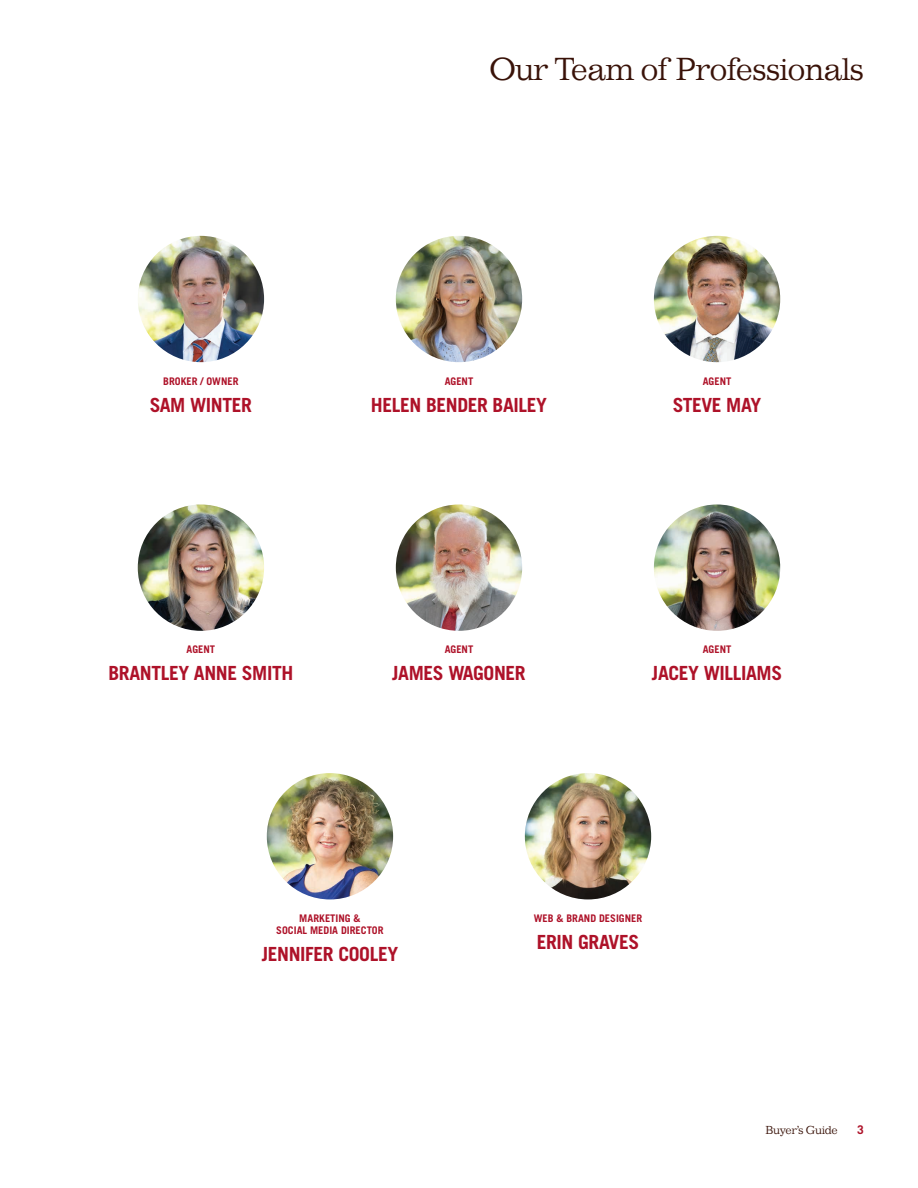
<style>
.page{position:relative;width:918px;height:1188px;background:#fff}
.page>*{position:absolute;margin:0;border:0;box-sizing:border-box;transform-origin:0 0}
.t1{font:33px "Impressum T Ligh";letter-spacing:-.03em;color:#391208}
.t2{font:700 19.5px "Trade Gothic LT Std";letter-spacing:-.02em;color:#ae1229}
.t3{font:12px "Impressum T Ligh";letter-spacing:-.025em;color:#391208}
.t4{font:700 12px "Trade Gothic LT Std";color:#ae1229}
.t5{font:700 10.5px/12px "Trade Gothic LT Std";color:#ae1229;text-align:center}
</style>
<div class="page">
<img style="left:138px;top:236px;width:126px;height:126px;border-radius:63px">
<img style="left:267px;top:773px;width:126px;height:126px;border-radius:63px">
<img style="left:396px;top:236px;width:126px;height:126px;border-radius:63px">
<img style="left:525px;top:773px;width:126px;height:126px;border-radius:63px">
<img style="left:654px;top:236px;width:126px;height:126px;border-radius:63px">
<img style="left:396px;top:504px;width:126px;height:127px;border-radius:63px">
<img style="left:654px;top:504px;width:126px;height:127px;border-radius:63px">
<img style="left:138px;top:504px;width:126px;height:127px;border-radius:63px">
<h1 class="t1" style="left:489px;top:51px;width:376px">Our Team of Professionals</h1>
<p class="t5" style="left:163px;top:375px;width:77px">BROKER / OWNER</p>
<p class="t2" style="left:150px;top:393px;width:104px">SAM WINTER</p>
<p class="t5" style="left:445px;top:375px;width:30px">AGENT</p>
<p class="t2" style="left:371px;top:393px;width:178px">HELEN BENDER BAILEY</p>
<p class="t5" style="left:187px;top:644px;width:30px">AGENT</p>
<p class="t2" style="left:109px;top:661px;width:186px">BRANTLEY ANNE SMITH</p>
<p class="t5" style="left:445px;top:644px;width:30px">AGENT</p>
<p class="t2" style="left:392px;top:661px;width:135px">JAMES WAGONER</p>
<p class="t5" style="left:703px;top:375px;width:30px">AGENT</p>
<p class="t2" style="left:673px;top:393px;width:90px">STEVE MAY</p>
<p class="t5" style="left:703px;top:644px;width:30px">AGENT</p>
<p class="t2" style="left:652px;top:661px;width:132px">JACEY WILLIAMS</p>
<p class="t5" style="left:276px;top:912px;width:109px">MARKETING &amp;<br>SOCIAL MEDIA DIRECTOR</p>
<p class="t2" style="left:262px;top:942px;width:138px">JENNIFER COOLEY</p>
<p class="t5" style="left:534px;top:912px;width:110px">WEB &amp; BRAND DESIGNER</p>
<p class="t2" style="left:537px;top:930px;width:104px">ERIN GRAVES</p>
<p class="t3" style="left:766px;top:1123px;width:74px">Buyer’s Guide</p>
<p class="t4" style="left:857px;top:1122px;width:8px">3</p>
</div>
